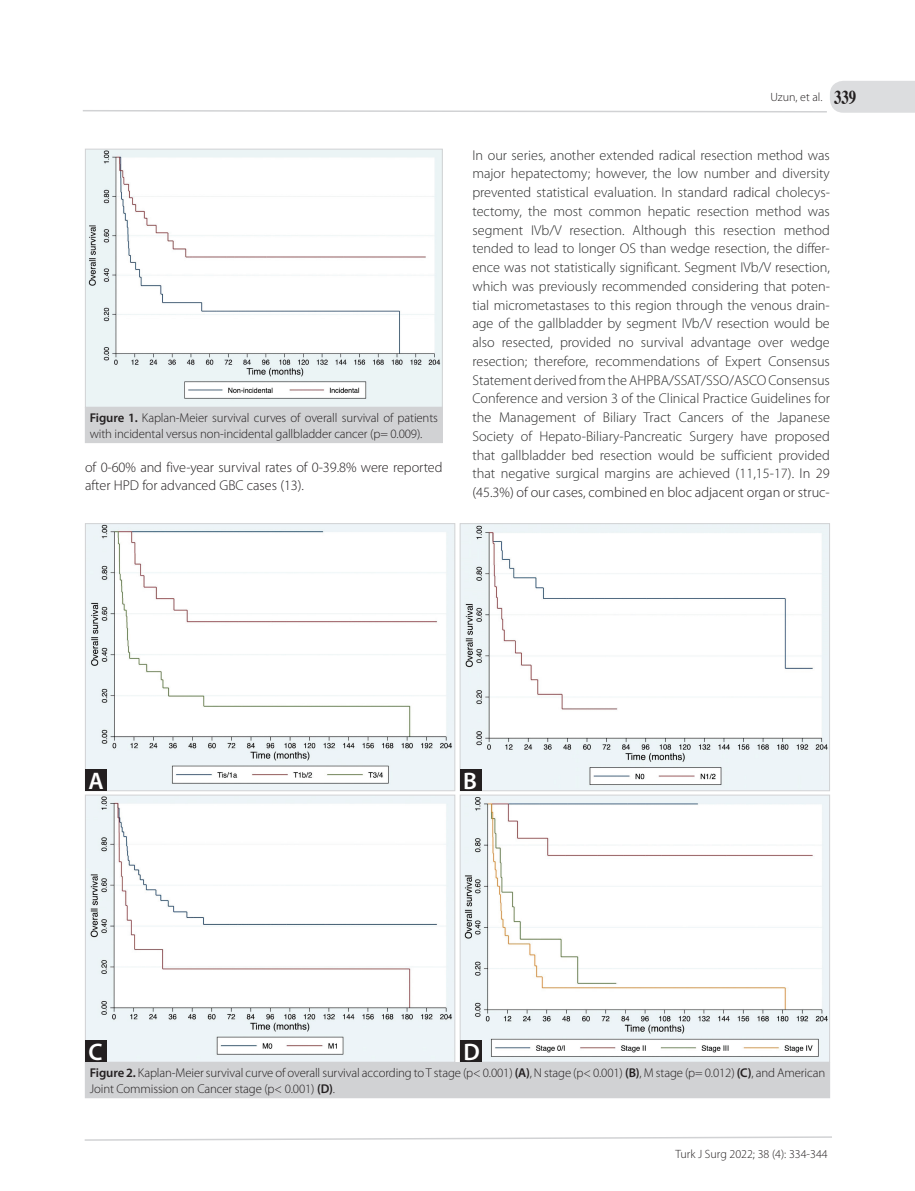
<style>
.page{position:relative;width:915px;height:1191px;background:#fff}
.page>*{position:absolute;margin:0;border:0;box-sizing:border-box;transform-origin:0 0}
.t1{font:600 24px "Myriad Pro";color:#fff}
.t2{font:300 14.25px/18.8px "Myriad Pro";color:#2a2b2b;text-align:justify}
.t3{font:300 14.25px/18.8px "Myriad Pro";letter-spacing:-.005em;color:#231f20}
.t4{font:300 12.75px/16.5px "Myriad Pro";letter-spacing:-.01em;color:#231f20}
.t5{font:300 12px "Myriad Pro";color:#231f20}
.s1{font-weight:600}
.s2{font-family:"Times";font-weight:700;font-size:19.5px}
.s3{color:#231f20}
</style>
<div class="page">
<svg style="left:84px;top:1136px;width:748px;height:5px"></svg>
<svg style="left:83px;top:81px;width:831px;height:32px"></svg>
<img style="left:87px;top:151px;width:353px;height:254px">
<div style="left:85px;top:149px;width:357px;height:258px;border:1px solid #d1d2d4"></div>
<div style="left:85px;top:407px;width:357px;height:35px;background:#d1d2d4"></div>
<div style="left:85px;top:407px;width:357px;height:36px;border:1px solid #d1d2d4"></div>
<img style="left:87px;top:525px;width:366px;height:264px">
<div style="left:85px;top:523px;width:370px;height:268px;border:1px solid #d1d2d4"></div>
<img style="left:87px;top:797px;width:366px;height:263px">
<div style="left:85px;top:795px;width:370px;height:267px;border:1px solid #d1d2d4"></div>
<img style="left:461px;top:797px;width:366px;height:263px">
<div style="left:459px;top:795px;width:370px;height:267px;border:1px solid #d1d2d4"></div>
<img style="left:461px;top:525px;width:366px;height:264px">
<div style="left:459px;top:523px;width:370px;height:268px;border:1px solid #d1d2d4"></div>
<div style="left:85px;top:1062px;width:744px;height:35px;background:#d1d2d4"></div>
<div style="left:85px;top:1062px;width:744px;height:36px;border:1px solid #d1d2d4"></div>
<div style="left:85px;top:769px;width:22px;height:21px;background:#231f20"></div>
<div style="left:460px;top:769px;width:21px;height:21px;background:#231f20"></div>
<div style="left:86px;top:1040px;width:21px;height:22px;background:#231f20"></div>
<div style="left:460px;top:1040px;width:21px;height:22px;background:#231f20"></div>
<p class="t4" style="left:90px;top:409px;width:349px"><span class="s1">Figure 1.</span> Kaplan-Meier survival curves of overall survival of patients with incidental versus non-incidental gallbladder cancer (p= 0.009).</p>
<p class="t3" style="left:85px;top:458px;width:359px">of 0-60% and five-year survival rates of 0-39.8% were reported after HPD for advanced GBC cases (13).</p>
<p class="t5" style="left:770px;top:90px;width:87px">Uzun, et al. <span class="s2">339</span></p>
<p class="t2" style="left:472px;top:146px;width:359px">In our series, another extended radical resection method was major hepatectomy; however, the low number and diversity prevented statistical evaluation. In standard <span class="s3">radical</span> cholecys&shy;tectomy, the most common hepatic resection method was segment IVb/V resection. Although this resection method tended to lead to longer OS than wedge resection, the differ&shy;ence was not statistically significant. Segment IVb/V resection, which was previously recommended considering that poten&shy;tial micrometastases to this region through the venous drain&shy;age of the gallbladder by segment IVb/V resection would be also resected, provided no survival advantage over wedge resection; therefore, recommendations of Expert Consensus Statement derived from the AHPBA/SSAT/SSO/ASCO Consensus Conference and version 3 of the Clinical Practice Guidelines for the Management of Biliary Tract Cancers of the Japanese Society of Hepato-Biliary-Pancreatic Surgery have proposed that gallbladder bed resection would be sufficient provided that negative surgical margins are achieved (11,15-17). <span class="s3">In 29 (45.3%) of our cases, combined en bloc adjacent organ or struc-</span></p>
<h1 class="t1" style="left:88px;top:767px;width:17px">A</h1>
<h1 class="t1" style="left:463px;top:767px;width:15px">B</h1>
<h1 class="t1" style="left:89px;top:1039px;width:16px">C</h1>
<h1 class="t1" style="left:463px;top:1039px;width:18px">D</h1>
<p class="t4" style="left:90px;top:1064px;width:736px"><span class="s1">Figure 2.</span> Kaplan-Meier survival curve of overall survival according to T stage (p&lt; 0.001) <span class="s1">(A)</span>, N stage (p&lt; 0.001) <span class="s1">(B)</span>, M stage (p= 0.012) <span class="s1">(C)</span>, and American<br>Joint Commission on Cancer stage (p&lt; 0.001) <span class="s1">(D)</span>.</p>
<p class="t5" style="left:675px;top:1147px;width:154px">Turk J Surg 2022; 38 (4): 334-344</p>
</div>
